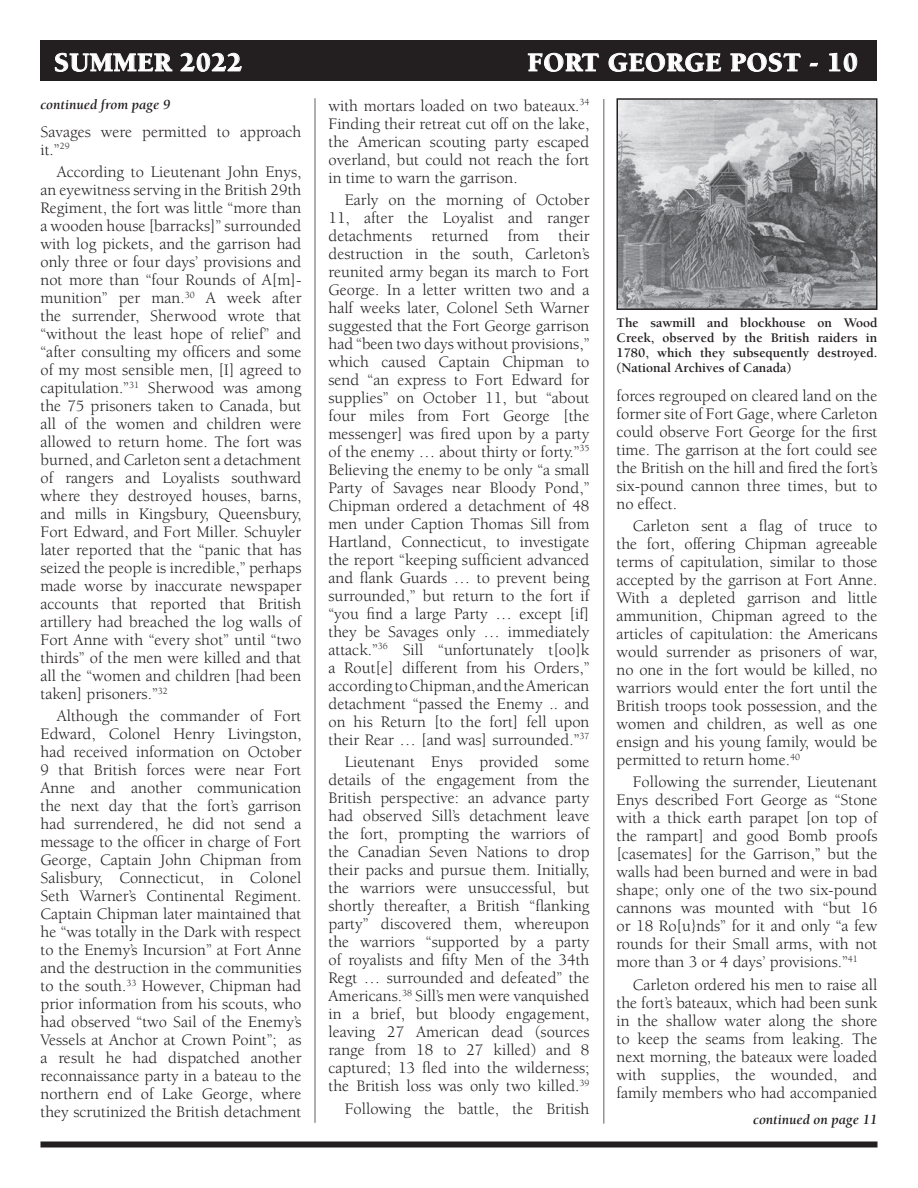
<style>
.page{position:relative;width:918px;height:1188px;background:#fff}
.page>*{position:absolute;margin:0;border:0;box-sizing:border-box;transform-origin:0 0}
.t1{font:900 27px "Berkeley";letter-spacing:.025em;color:#fff}
.t2{font:16.5px/18px "Berkeley";color:#231f20;text-align:justify}
.t3{font:italic 700 14.25px "Berkeley";color:#231f20}
.t4{font:700 13.5px/15px "Berkeley";color:#231f20;text-align:justify}
</style>
<div class="page">
<div style="left:40px;top:40px;width:838px;height:41px;background:#231f20"></div>
<svg style="left:55px;top:53px;width:117px;height:19px"></svg>
<svg style="left:180px;top:53px;width:62px;height:19px"></svg>
<svg style="left:528px;top:53px;width:71px;height:19px"></svg>
<svg style="left:609px;top:53px;width:112px;height:19px"></svg>
<svg style="left:730px;top:53px;width:71px;height:19px"></svg>
<svg style="left:810px;top:63px;width:8px;height:4px"></svg>
<svg style="left:829px;top:53px;width:28px;height:19px"></svg>
<div style="left:40px;top:1142px;width:838px;height:6px;background:#231f20"></div>
<img style="left:619px;top:101px;width:256px;height:206px">
<div style="left:616px;top:98px;width:262px;height:212px;border:2px solid #231f20"></div>
<hr style="left:314px;top:98px;width:2px;height:1025px;background:#939598">
<hr style="left:603px;top:99px;width:1px;height:1025px;background:#939598">
<h1 class="t1" style="left:54px;top:48px;width:190px">SUMMER 2022</h1>
<h1 class="t1" style="left:527px;top:48px;width:332px">FORT GEORGE POST - 10</h1>
<p class="t3" style="left:40px;top:97px;width:131px">continued from page 9</p>
<p class="t2" style="left:40px;top:123px;width:263px">Savages were permitted to approach it.”<sup>29</sup></p>
<p class="t2" style="left:40px;top:163px;width:263px;text-indent:16px">According to Lieutenant John Enys, an eyewitness serving in the British 29th Regiment, the fort was little “more than a wooden house [barracks]” surrounded with log pickets, and the garrison had only three or four days’ provisions and not more than “four Rounds of A[m]- munition” per man.<sup>30</sup> A week after the surrender, Sherwood wrote that “without the least hope of relief” and “after consulting my officers and some of my most sensible men, [I] agreed to capitulation.”<sup>31</sup> Sherwood was among the 75 prisoners taken to Canada, but all of the women and children were allowed to return home. The fort was burned, and Carleton sent a detachment of rangers and Loyalists southward where they destroyed houses, barns, and mills in Kingsbury, Queensbury, Fort Edward, and Fort Miller. Schuyler later reported that the “panic that has seized the people is incredible,” perhaps made worse by inaccurate newspaper accounts that reported that British artillery had breached the log walls of Fort Anne with “every shot” until “two thirds” of the men were killed and that all the “women and children [had been taken] prisoners.”<sup>32</sup></p>
<p class="t2" style="left:40px;top:708px;width:263px;text-indent:16px">Although the commander of Fort Edward, Colonel Henry Livingston, had received information on October 9 that British forces were near Fort Anne and another communication the next day that the fort’s garrison had surrendered, he did not send a message to the officer in charge of Fort George, Captain John Chipman from Salisbury, Connecticut, in Colonel Seth Warner’s Continental Regiment.<br>Captain Chipman later maintained that he “was totally in the Dark with respect to the Enemy’s Incursion” at Fort Anne and the destruction in the communities to the south.<sup>33</sup> However, Chipman had prior information from his scouts, who had observed “two Sail of the Enemy’s Vessels at Anchor at Crown Point”; as a result he had dispatched another reconnaissance party in a bateau to the northern end of Lake George, where they scrutinized the British detachment</p>
<p class="t2" style="left:329px;top:97px;width:263px">with mortars loaded on two bateaux.<sup>34<br></sup>Finding their retreat cut off on the lake, the American scouting party escaped overland, but could not reach the fort in time to warn the garrison.</p>
<p class="t2" style="left:329px;top:191px;width:263px;text-indent:16px">Early on the morning of October 11, after the Loyalist and ranger detachments returned from their destruction in the south, Carleton’s reunited army began its march to Fort George. In a letter written two and a half weeks later, Colonel Seth Warner suggested that the Fort George garrison had “been two days without provisions,” which caused Captain Chipman to send “an express to Fort Edward for supplies” on October 11, but “about four miles from Fort George [the messenger] was fired upon by a party of the enemy … about thirty or forty.”<sup>35<br></sup>Believing the enemy to be only “a small Party of Savages near Bloody Pond,” Chipman ordered a detachment of 48 men under Caption Thomas Sill from Hartland, Connecticut, to investigate the report “keeping sufficient advanced and flank Guards … to prevent being surrounded,” but return to the fort if “you find a large Party … except [if] they be Savages only … immediately attack.”<sup>36</sup> Sill “unfortunately t[oo]k a Rout[e] different from his Orders,” according to Chipman, and the American detachment “passed the Enemy .. and on his Return [to the fort] fell upon their Rear … [and was] surrounded.”<sup>37</sup></p>
<p class="t2" style="left:328px;top:753px;width:263px;text-indent:16px">Lieutenant Enys provided some details of the engagement from the British perspective: an advance party had observed Sill’s detachment leave the fort, prompting the warriors of the Canadian Seven Nations to drop their packs and pursue them. Initially, the warriors were unsuccessful, but shortly thereafter, a British “flanking party” discovered them, whereupon the warriors “supported by a party of royalists and fifty Men of the 34th Regt … surrounded and defeated” the Americans.<sup>38</sup> Sill’s men were vanquished in a brief, but bloody engagement, leaving 27 American dead (sources range from 18 to 27 killed) and 8 captured; 13 fled into the wilderness; the British loss was only two killed.<sup>39</sup></p>
<p class="t2" style="left:345px;top:1100px;width:246px">Following the battle, the British</p>
<p class="t4" style="left:616px;top:315px;width:263px">The sawmill and blockhouse on Wood Creek, observed by the British raiders in 1780, which they subsequently destroyed. (National Archives of Canada)</p>
<p class="t2" style="left:616px;top:387px;width:263px">forces regrouped on cleared land on the former site of Fort Gage, where Carleton could observe Fort George for the first time. The garrison at the fort could see the British on the hill and fired the fort’s six-pound cannon three times, but to no effect.</p>
<p class="t2" style="left:616px;top:517px;width:263px;text-indent:16px">Carleton sent a flag of truce to the fort, offering Chipman agreeable terms of capitulation, similar to those accepted by the garrison at Fort Anne.<br>With a depleted garrison and little ammunition, Chipman agreed to the articles of capitulation: the Americans would surrender as prisoners of war, no one in the fort would be killed, no warriors would enter the fort until the British troops took possession, and the women and children, as well as one ensign and his young family, would be permitted to return home.<sup>40</sup></p>
<p class="t2" style="left:616px;top:774px;width:263px;text-indent:16px">Following the surrender, Lieutenant Enys described Fort George as “Stone with a thick earth parapet [on top of the rampart] and good Bomb proofs [casemates] for the Garrison,” but the walls had been burned and were in bad shape; only one of the two six-pound cannons was mounted with “but 16 or 18 Ro[u}nds” for it and only “a few rounds for their Small arms, with not more than 3 or 4 days’ provisions.”<sup>41</sup></p>
<p class="t2" style="left:616px;top:976px;width:263px;text-indent:16px">Carleton ordered his men to raise all the fort’s bateaux, which had been sunk in the shallow water along the shore to keep the seams from leaking. The next morning, the bateaux were loaded with supplies, the wounded, and family members who had accompanied</p>
<p class="t3" style="left:753px;top:1112px;width:126px">continued on page 11</p>
</div>
